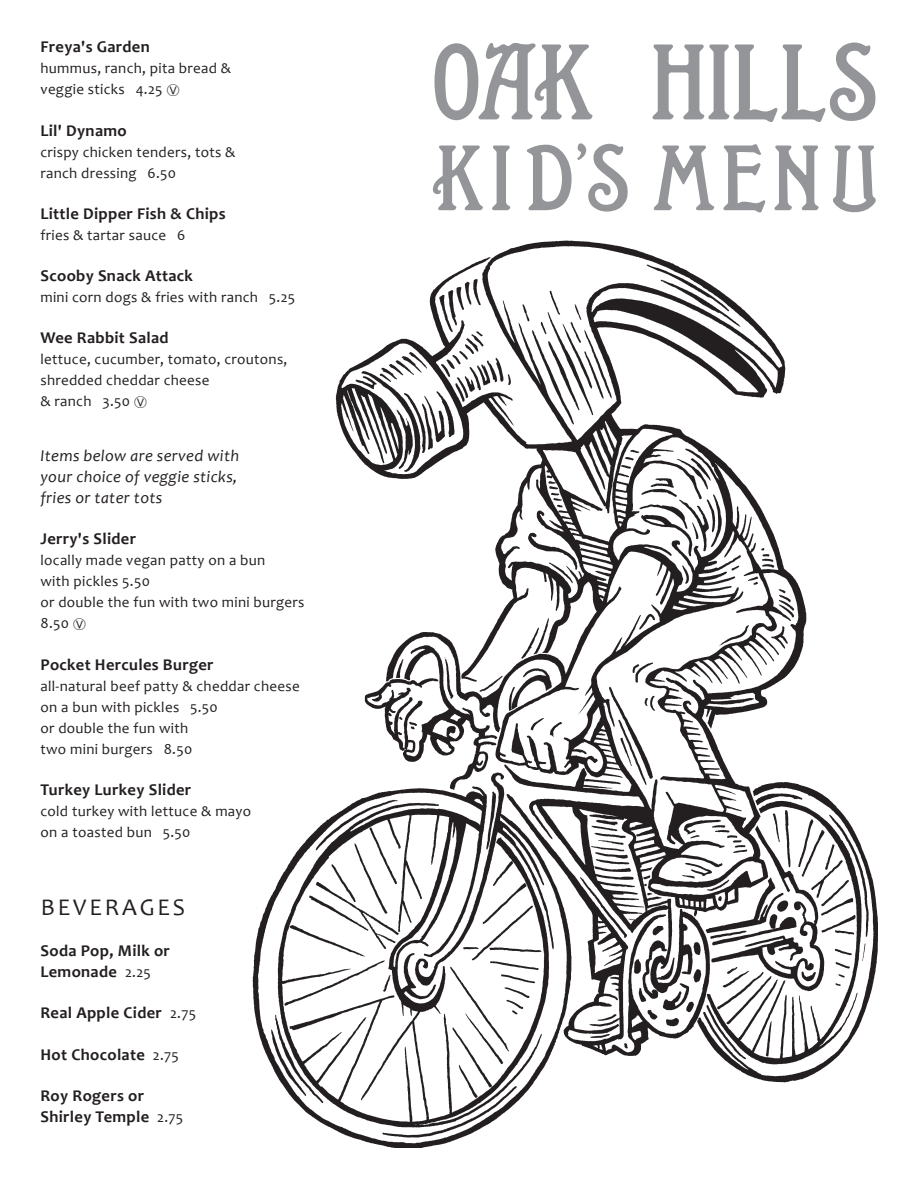
<style>
.page{position:relative;width:918px;height:1188px;background:#fff}
.page>*{position:absolute;margin:0;border:0;box-sizing:border-box;transform-origin:0 0}
.t1{font:99.9px "Poorfarmv.5";color:#939598}
.t2{font:86.25px "Poorfarmv.5";letter-spacing:.065em;color:#939598}
.sectionhead{font:24px "Candara";letter-spacing:.12em;color:#231f20}
.ITEM_HEAD{font:700 16.5px/21px "Candara";letter-spacing:.02em;color:#231f20}
.subhead{font:italic 16.5px/21px "Candara";letter-spacing:.02em;color:#231f20;text-align:justify}
.ITEM_HEAD-2{font:15px/21px "Candara";letter-spacing:.02em;color:#231f20}
.s1{font-family:"Meiryo";font-size:13.5px}
.s2{font-weight:400;font-size:15px}
</style>
<div class="page">
<img style="left:252px;top:241px;width:626px;height:907px">
<p class="ITEM_HEAD" style="left:40px;top:36px;width:111px">Freya's Garden</p>
<p class="ITEM_HEAD-2" style="left:40px;top:58px;width:192px">hummus, ranch, pita bread &amp; veggie sticks 4.25 <span class="s1">Ⓥ</span></p>
<p class="ITEM_HEAD" style="left:40px;top:120px;width:88px">Lil' Dynamo</p>
<p class="ITEM_HEAD-2" style="left:40px;top:141px;width:196px">crispy chicken tenders, tots &amp; ranch dressing 6.50</p>
<p class="ITEM_HEAD" style="left:40px;top:203px;width:187px">Little Dipper Fish &amp; Chips</p>
<p class="ITEM_HEAD-2" style="left:40px;top:224px;width:146px">fries &amp; tartar sauce 6</p>
<p class="ITEM_HEAD" style="left:40px;top:265px;width:154px">Scooby Snack Attack</p>
<p class="ITEM_HEAD-2" style="left:40px;top:287px;width:256px">mini corn dogs &amp; fries with ranch 5.25</p>
<p class="ITEM_HEAD" style="left:40px;top:327px;width:130px">Wee Rabbit Salad</p>
<p class="ITEM_HEAD-2" style="left:40px;top:349px;width:248px">lettuce, cucumber, tomato, croutons, shredded cheddar cheese<br>&amp; ranch 3.50 <span class="s1">Ⓥ</span></p>
<p class="subhead" style="left:40px;top:445px;width:200px">Items below are served with your choice of veggie sticks, fries or tater tots</p>
<p class="ITEM_HEAD" style="left:40px;top:528px;width:97px">Jerry's Slider</p>
<p class="ITEM_HEAD-2" style="left:40px;top:550px;width:266px">locally made vegan patty on a bun<br>with pickles 5.50<br>or double the fun with two mini burgers<br>8.50 <span class="s1">Ⓥ</span></p>
<p class="ITEM_HEAD" style="left:40px;top:654px;width:175px">Pocket Hercules Burger</p>
<p class="ITEM_HEAD-2" style="left:40px;top:675px;width:261px">all-natural beef patty &amp; cheddar cheese on a bun with pickles 5.50<br>or double the fun with<br>two mini burgers 8.50</p>
<p class="ITEM_HEAD" style="left:40px;top:779px;width:152px">Turkey Lurkey Slider</p>
<p class="ITEM_HEAD-2" style="left:40px;top:800px;width:212px">cold turkey with lettuce &amp; mayo on a toasted bun 5.50</p>
<p class="sectionhead" style="left:41px;top:892px;width:146px">BEVERAGES</p>
<p class="ITEM_HEAD" style="left:40px;top:940px;width:131px">Soda Pop, Milk or<br>Lemonade <span class="s2">2.25</span></p>
<p class="ITEM_HEAD" style="left:40px;top:1002px;width:157px">Real Apple Cider <span class="s2">2.75</span></p>
<p class="ITEM_HEAD" style="left:40px;top:1044px;width:140px">Hot Chocolate <span class="s2">2.75</span></p>
<p class="ITEM_HEAD" style="left:40px;top:1085px;width:144px">Roy Rogers or<br>Shirley Temple <span class="s2">2.75</span></p>
<p class="t1" style="left:432px;top:40px;width:447px">OAK HILLS</p>
<p class="t2" style="left:432px;top:141px;width:447px">KID’S MENU</p>
</div>
